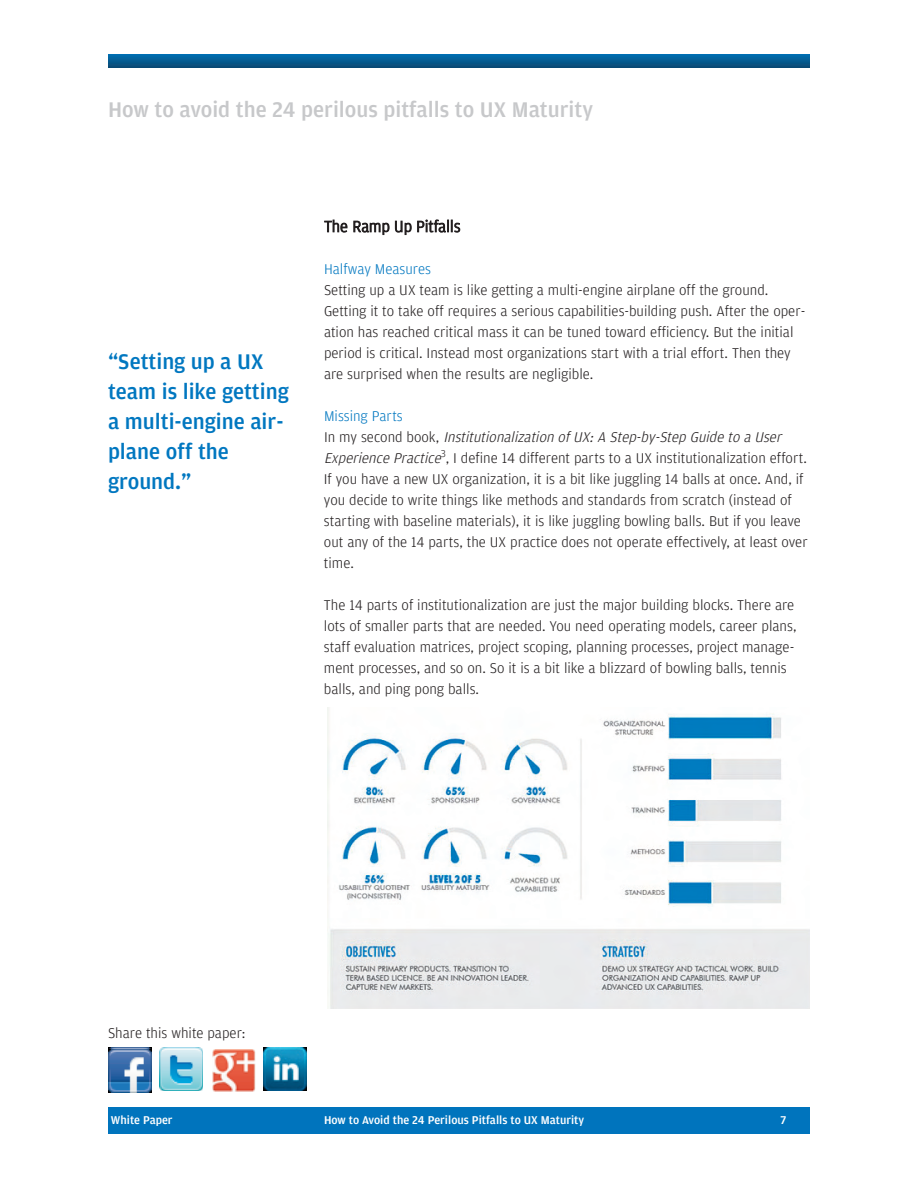
<style>
.page{position:relative;width:918px;height:1188px;background:#fff}
.page>*{position:absolute;margin:0;border:0;box-sizing:border-box;transform-origin:0 0}
.t1{font:500 22.5px/30px "Amplitude";color:#0077c0}
.t2{font:500 22.5px "Amplitude";color:#c7c8ca}
.t3{font:300 16.5px "Amplitude";letter-spacing:.005em;color:#231f20}
.t4{font:300 15px/21px "Amplitude";color:#231f20}
.t5{font:300 15px "Amplitude";color:#0077c0}
.t6{font:500 12px "Amplitude";color:#fff}
.s1{color:#0077c0}
.s2{font-style:italic}
</style>
<div class="page">
<svg style="left:108px;top:54px;width:702px;height:14px;background:#045b91"></svg>
<div style="left:108px;top:1107px;width:702px;height:27px;background:#0074bd"></div>
<div style="left:108px;top:1048px;width:44px;height:43px;background:#020101"></div>
<img style="left:109px;top:1048px;width:42px;height:2px">
<img style="left:160px;top:1048px;width:43px;height:43px">
<img style="left:264px;top:1048px;width:43px;height:43px">
<div style="left:212px;top:1048px;width:45px;height:43px;background:#f7f4f0"></div>
<img style="left:212px;top:1049px;width:43px;height:42px">
<svg style="left:151px;top:1051px;width:1px;height:42px"></svg>
<img style="left:108px;top:1050px;width:43px;height:43px">
<img style="left:327px;top:707px;width:483px;height:302px">
<h1 class="t2" style="left:108px;top:96px;width:487px">How to avoid the 24 perilous pitfalls to UX Maturity</h1>
<h1 class="t1" style="left:108px;top:346px;width:182px">“Setting up a UX team is like getting a multi-engine air&shy;plane off the ground.”</h1>
<p class="t3" style="left:324px;top:217px;width:138px">The Ramp Up Pitfalls</p>
<p class="t5" style="left:324px;top:260px;width:109px">Halfway Measures</p>
<p class="t4" style="left:324px;top:280px;width:483px">Setting up a UX team is like getting a multi-engine airplane off the ground.<br>Getting it to take off requires a serious capabilities-building push. After the oper&shy;ation has reached critical mass it can be tuned toward efficiency. But the initial period is critical. Instead most organizations start with a trial effort. Then they are surprised when the results are negligible.</p>
<p class="t4" style="left:324px;top:406px;width:485px"><span class="s1">Missing Parts<br></span>I n my s e co n d b o o k , <span class="s2">Institutionalization of UX: A Step-by -Step Guide to a User Experience Practice</span><sup>3</sup>, I define 14 different parts to a UX institutionalization effort.<br>If you have a new UX organization, it is a bit like juggling 14 balls at once. And, if you decide to write things like methods and standards from scratch (instead of starting with baseline materials), it is like juggling bowling balls. But if you leave out any of the 14 parts, the UX practice does not operate effectively, at least over time.</p>
<p class="t4" style="left:324px;top:595px;width:474px">The 14 parts of institutionalization are just the major building blocks. There are lots of smaller parts that are needed. You need operating models, career plans, staff evaluation matrices, project scoping, planning processes, project manage&shy;ment processes, and so on. So it is a bit like a blizzard of bowling balls, tennis balls, and ping pong balls.</p>
<p class="t4" style="left:108px;top:1022px;width:139px">Share this white paper:</p>
<p class="t6" style="left:111px;top:1113px;width:63px">White Paper</p>
<p class="t6" style="left:324px;top:1113px;width:262px">How to Avoid the 24 Perilous Pitfalls to UX Maturity</p>
<p class="t6" style="left:781px;top:1113px;width:7px">7</p>
</div>
